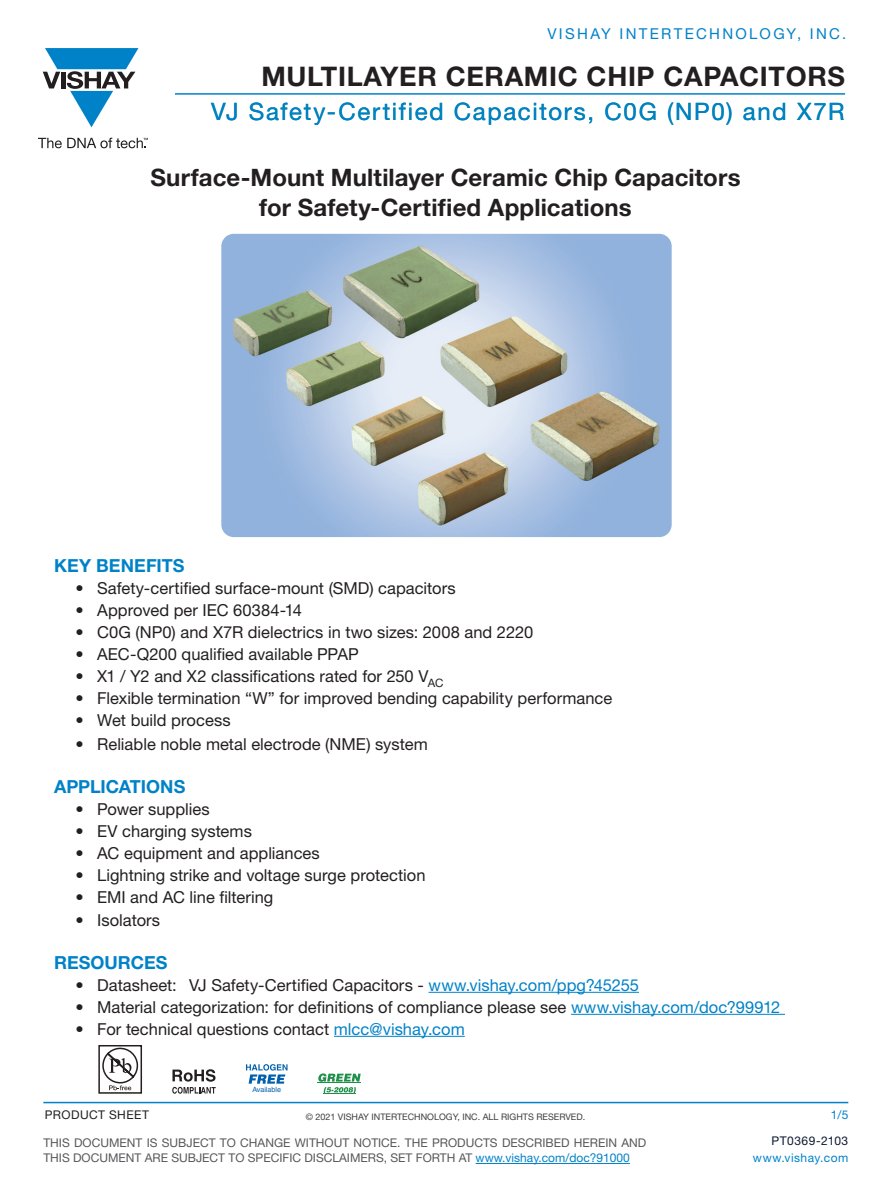
<style>
.page{position:relative;width:891px;height:1189px;background:#fff}
.page>*{position:absolute;margin:0;border:0;box-sizing:border-box;transform-origin:0 0}
.t1{font:700 27px "Helvetica Neue LT Std";letter-spacing:.025em;color:#231f20}
.PT_SubTitle{font:700 24px "Helvetica Neue LT Std";letter-spacing:.005em;color:#231f20}
.t2{font:24px "Helvetica Neue LT Std";letter-spacing:.07em;color:#0082c8}
.PT_F_SectionName{font:700 18px "Helvetica Neue LT Std";color:#0082c8}
.t3{font:16.5px "Helvetica Neue LT Std";color:#231f20}
.t4{font:15px "Helvetica Neue LT Std";letter-spacing:.155em;color:#0082c8}
.t5{font:12px/15px "Helvetica Neue LT Std";color:#57585a}
.t6{font:12px "Helvetica Neue LT Std";letter-spacing:.04em;color:#0082c8}
.t7{font:12px "Helvetica Neue LT Std";letter-spacing:.035em;color:#231f20}
.t8{font:12px "Helvetica Neue LT Std";letter-spacing:.045em;color:#0e1931}
.t9{font:9px "Helvetica Neue LT Std";color:#3e3e3f}
.t10{font:7.2px "Helvetica";color:#0160ae}
.s1{color:#0082c8}
</style>
<div class="page">
<hr style="left:429px;top:991px;width:210px;height:1px;background:#0082c8">
<hr style="left:571px;top:1013px;width:214px;height:1px;background:#0082c8">
<hr style="left:334px;top:1035px;width:131px;height:1px;background:#0082c8">
<svg style="left:98px;top:1045px;width:44px;height:48px"></svg>
<svg style="left:318px;top:1073px;width:43px;height:20px"></svg>
<svg style="left:246px;top:1064px;width:42px;height:19px"></svg>
<svg style="left:172px;top:1069px;width:44px;height:24px"></svg>
<hr style="left:175px;top:93px;width:670px;height:2px;background:#0082c8">
<hr style="left:43px;top:1101px;width:805px;height:1px;background:#0082c8">
<hr style="left:476px;top:1162px;width:154px;height:1px;background:#0082c8">
<svg style="left:43px;top:48px;width:95px;height:79px"></svg>
<svg style="left:38px;top:138px;width:110px;height:10px"></svg>
<img style="left:221px;top:234px;width:451px;height:303px">
<p class="t4" style="left:547px;top:25px;width:300px">VISHAY INTERTECHNOLOGY, INC.</p>
<h1 class="t1" style="left:261px;top:60px;width:585px">MULTILAYER CERAMIC CHIP CAPACITORS</h1>
<h2 class="t2" style="left:211px;top:97px;width:635px">VJ Safety-Certified Capacitors, C0G (NP0) and X7R</h2>
<p class="PT_SubTitle" style="left:150px;top:162px;width:592px">Surface-Mount Multilayer Ceramic Chip Capacitors</p>
<p class="PT_SubTitle" style="left:259px;top:192px;width:374px">for Safety-Certified Applications</p>
<p class="PT_F_SectionName" style="left:54px;top:554px;width:132px">KEY BENEFITS</p>
<p class="t3" style="left:76px;top:577px;width:382px">• Safety-certified surface-mount (SMD) capacitors</p>
<p class="t3" style="left:76px;top:599px;width:228px">• Approved per IEC 60384-14</p>
<p class="t3" style="left:76px;top:621px;width:459px">• C0G (NP0) and X7R dielectrics in two sizes: 2008 and 2220</p>
<p class="t3" style="left:76px;top:643px;width:285px">• AEC-Q200 qualified available PPAP</p>
<p class="t3" style="left:76px;top:665px;width:369px">• X1 / Y2 and X2 classifications rated for 250 V<sub>AC</sub></p>
<p class="t3" style="left:76px;top:687px;width:538px">• Flexible termination “W” for improved bending capability performance</p>
<p class="t3" style="left:76px;top:709px;width:157px">• Wet build process</p>
<p class="t3" style="left:76px;top:734px;width:354px">• Reliable noble metal electrode (NME) system</p>
<p class="PT_F_SectionName" style="left:54px;top:775px;width:133px">APPLICATIONS</p>
<p class="t3" style="left:76px;top:798px;width:136px">• Power supplies</p>
<p class="t3" style="left:76px;top:820px;width:178px">• EV charging systems</p>
<p class="t3" style="left:76px;top:842px;width:246px">• AC equipment and appliances</p>
<p class="t3" style="left:76px;top:864px;width:351px">• Lightning strike and voltage surge protection</p>
<p class="t3" style="left:76px;top:886px;width:199px">• EMI and AC line filtering</p>
<p class="t3" style="left:76px;top:909px;width:86px">• Isolators</p>
<p class="PT_F_SectionName" style="left:54px;top:950px;width:115px">RESOURCES</p>
<p class="t3" style="left:76px;top:974px;width:565px">• Datasheet: VJ Safety-Certified Capacitors - <span class="s1">www.vishay.com/ppg?45255</span></p>
<p class="t3" style="left:76px;top:996px;width:706px">• Material categorization: for definitions of compliance please see <span class="s1">www.vishay.com/doc?99912</span></p>
<p class="t3" style="left:76px;top:1018px;width:391px">• For technical questions contact <span class="s1">mlcc@vishay.com</span></p>
<p class="t10" style="left:252px;top:1084px;width:30px">Available</p>
<p class="t7" style="left:45px;top:1107px;width:106px">PRODUCT SHEET</p>
<p class="t9" style="left:306px;top:1111px;width:281px">© 2021 VISHAY INTERTECHNOLOGY, INC. ALL RIGHTS RESERVED.</p>
<p class="t6" style="left:831px;top:1106px;width:19px">1/5</p>
<p class="t5" style="left:43px;top:1134px;width:604px">THIS DOCUMENT IS SUBJECT TO CHANGE WITHOUT NOTICE. THE PRODUCTS DESCRIBED HEREIN AND<br>THIS DOCUMENT ARE SUBJECT TO SPECIFIC DISCLAIMERS, SET FORTH AT <span class="s1">www.vishay.com/doc?91000</span></p>
<p class="t8" style="left:772px;top:1133px;width:78px">PT0369-2103</p>
<p class="t6" style="left:753px;top:1150px;width:97px">www.vishay.com</p>
</div>
